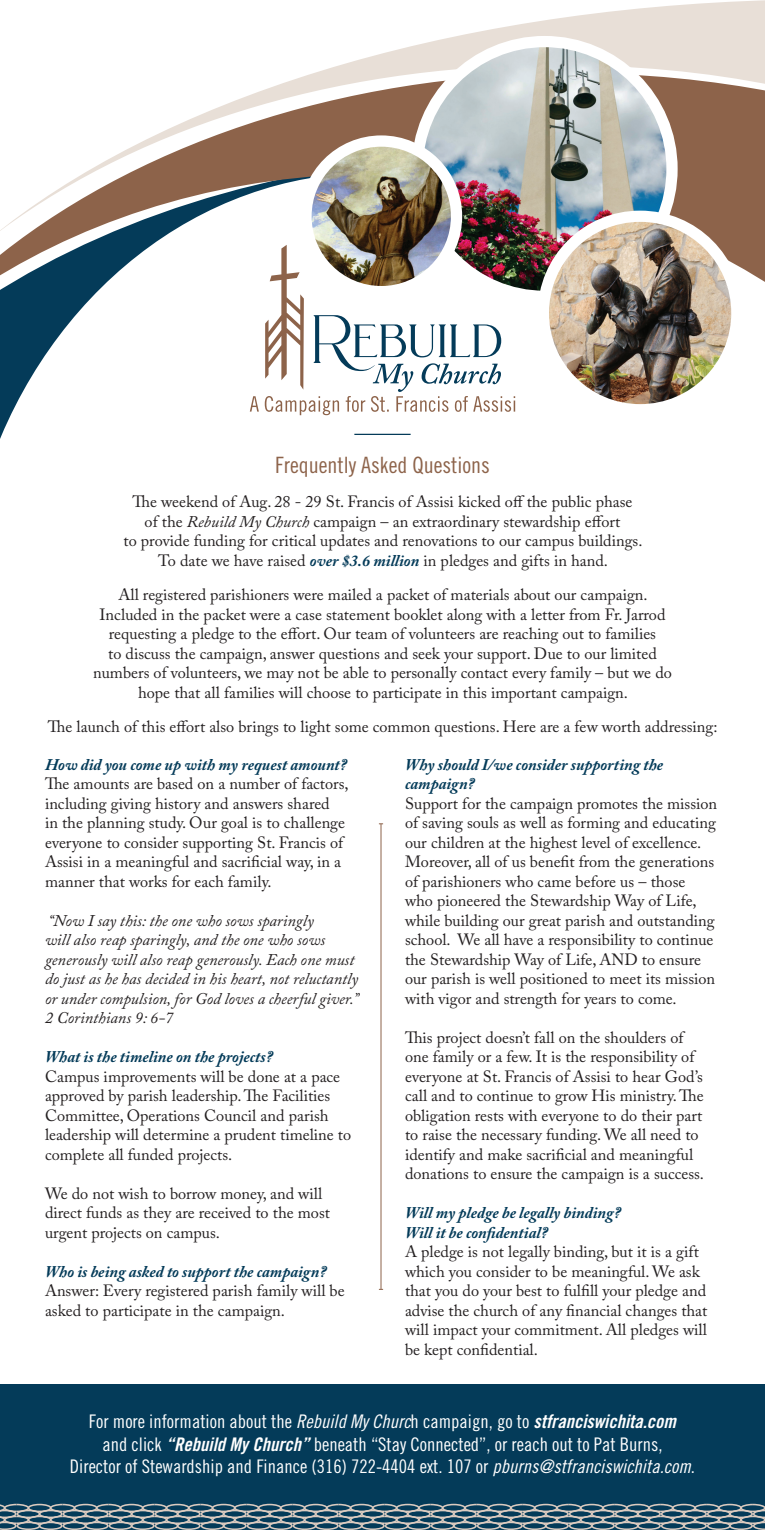
<style>
.page{position:relative;width:765px;height:1530px;background:#fff}
.page>*{position:absolute;margin:0;border:0;box-sizing:border-box;transform-origin:0 0}
.t1{font:22.5px "Trade Gothic Cond Eighteen";color:#8d634a}
.t2{font:18.75px/22.5px "Trade Gothic LT Std Cn 18";color:#fff;text-align:center}
.t3{font:16.25px/19.5px "Adobe Caslon Pro";color:#231f20}
.t4{font:italic 16.25px/19.5px "Adobe Caslon Pro";color:#231f20}
.t5{font:italic 700 16.25px/19.5px "Adobe Caslon Pro";color:#043b59}
.s1{font-style:italic}
.s2{font-weight:700;font-style:italic;color:#043b59}
.s3{font-family:"Trade Gothic LT Std Cn 18 Obl"}
.s4{font-family:"Trade Gothic LT Std Bd Cn 20 Obl"}
</style>
<div class="page">
<div style="left:0;top:1384px;width:765px;height:146px;background:#043b59"></div>
<svg style="left:0;top:289px;width:411px;height:150px"></svg>
<svg style="left:0;top:240px;width:765px;height:49px"></svg>
<svg style="left:0;top:0;width:765px;height:240px"></svg>
<svg style="left:250px;top:245px;width:265px;height:170px"></svg>
<hr style="left:354px;top:434px;width:57px;height:1px;background:#043b59">
<img style="left:417px;top:42px;width:255px;height:254px;border-radius:127px">
<div style="left:412px;top:36px;width:266px;height:266px;border:11px solid #fff;border-radius:50%"></div>
<img style="left:548px;top:216px;width:189px;height:187px">
<div style="left:538px;top:211px;width:205px;height:204px;border:11px solid #fff;border-radius:50%"></div>
<img style="left:306px;top:141px;width:150px;height:151px">
<div style="left:300px;top:135px;width:162px;height:162px;border:11px solid #fff;border-radius:50%"></div>
<hr style="left:381px;top:824px;width:1px;height:465px;background:#8d634a">
<svg style="left:0;top:1504px;width:765px;height:26px"></svg>
<h1 class="t1" style="left:275px;top:451px;width:216px">Frequently Asked Questions</h1>
<p class="t3" style="left:124px;top:492px;width:521px;text-align:center">The weekend of Aug. 28 - 29 St. Francis of Assisi kicked off the public phase<br>of the <span class="s1">Rebuild My Church</span> campaign – an extraordinary stewardship effort<br>to provide funding for critical updates and renovations to our campus buildings.<br>To date we have raised <span class="s2">over $3.6 million</span> in pledges and gifts in hand.</p>
<p class="t3" style="left:93px;top:585px;width:580px;text-align:center">All registered parishioners were mailed a packet of materials about our campaign.<br>Included in the packet were a case statement booklet along with a letter from Fr. Jarrod requesting a pledge to the effort. Our team of volunteers are reaching out to families<br>to discuss the campaign, answer questions and seek your support. Due to our limited numbers of volunteers, we may not be able to personally contact every family – but we do hope that all families will choose to participate in this important campaign.</p>
<p class="t3" style="left:48px;top:717px;width:671px">The launch of this effort also brings to light some common questions. Here are a few worth addressing:</p>
<p class="t5" style="left:45px;top:754px;width:303px">How did you come up with my request amount?</p>
<p class="t3" style="left:45px;top:774px;width:305px">The amounts are based on a number of factors, including giving history and answers shared<br>in the planning study. Our goal is to challenge everyone to consider supporting St. Francis of Assisi in a meaningful and sacrificial way, in a manner that works for each family.</p>
<p class="t4" style="left:45px;top:910px;width:316px">“Now I say this: the one who sows sparingly<br>will also reap sparingly, and the one who sows generously will also reap generously. Each one must do just as he has decided in his heart, not reluctantly or under compulsion, for God loves a cheerful giver.” 2 Corinthians 9: 6-7</p>
<p class="t5" style="left:45px;top:1047px;width:229px">What is the timeline on the projects?</p>
<p class="t3" style="left:45px;top:1066px;width:308px">Campus improvements will be done at a pace approved by parish leadership. The Facilities Committee, Operations Council and parish leadership will determine a prudent timeline to complete all funded projects.</p>
<p class="t3" style="left:45px;top:1183px;width:287px">We do not wish to borrow money, and will direct funds as they are received to the most urgent projects on campus.</p>
<p class="t5" style="left:45px;top:1261px;width:283px">Who is being asked to support the campaign?</p>
<p class="t3" style="left:45px;top:1281px;width:301px">Answer: Every registered parish family will be asked to participate in the campaign.</p>
<p class="t5" style="left:405px;top:754px;width:260px">Why should I/we consider supporting the campaign?</p>
<p class="t3" style="left:405px;top:793px;width:314px">Support for the campaign promotes the mission of saving souls as well as forming and educating our children at the highest level of excellence.<br>Moreover, all of us benefit from the generations of parishioners who came before us – those who pioneered the Stewardship Way of Life, while building our great parish and outstanding school. We all have a responsibility to continue the Stewardship Way of Life, AND to ensure our parish is well positioned to meet its mission with vigor and strength for years to come.</p>
<p class="t3" style="left:405px;top:1027px;width:301px">This project doesn’t fall on the shoulders of one family or a few. It is the responsibility of everyone at St. Francis of Assisi to hear God’s call and to continue to grow His ministry. The obligation rests with everyone to do their part to raise the necessary funding. We all need to identify and make sacrificial and meaningful donations to ensure the campaign is a success.</p>
<p class="t5" style="left:405px;top:1203px;width:217px">Will my pledge be legally binding?<br>Will it be confidential?</p>
<p class="t3" style="left:405px;top:1242px;width:304px">A pledge is not legally binding, but it is a gift which you consider to be meaningful. We ask that you do your best to fulfill your pledge and advise the church of any financial changes that will impact your commitment. All pledges will be kept confidential.</p>
<p class="t2" style="left:70px;top:1410px;width:627px">For more information about the <span class="s3">Rebuild My Churc</span>h campaign, go to <span class="s4">stfranciswichita.com<br></span>and click <span class="s4">“Rebuild My Church”</span> beneath “Stay Connected”, or reach out to Pat Burns,<br>Director of Stewardship and Finance (316) 722-4404 ext. 107 or <span class="s3">pburns@stfranciswichita.com</span>.</p>
</div>
